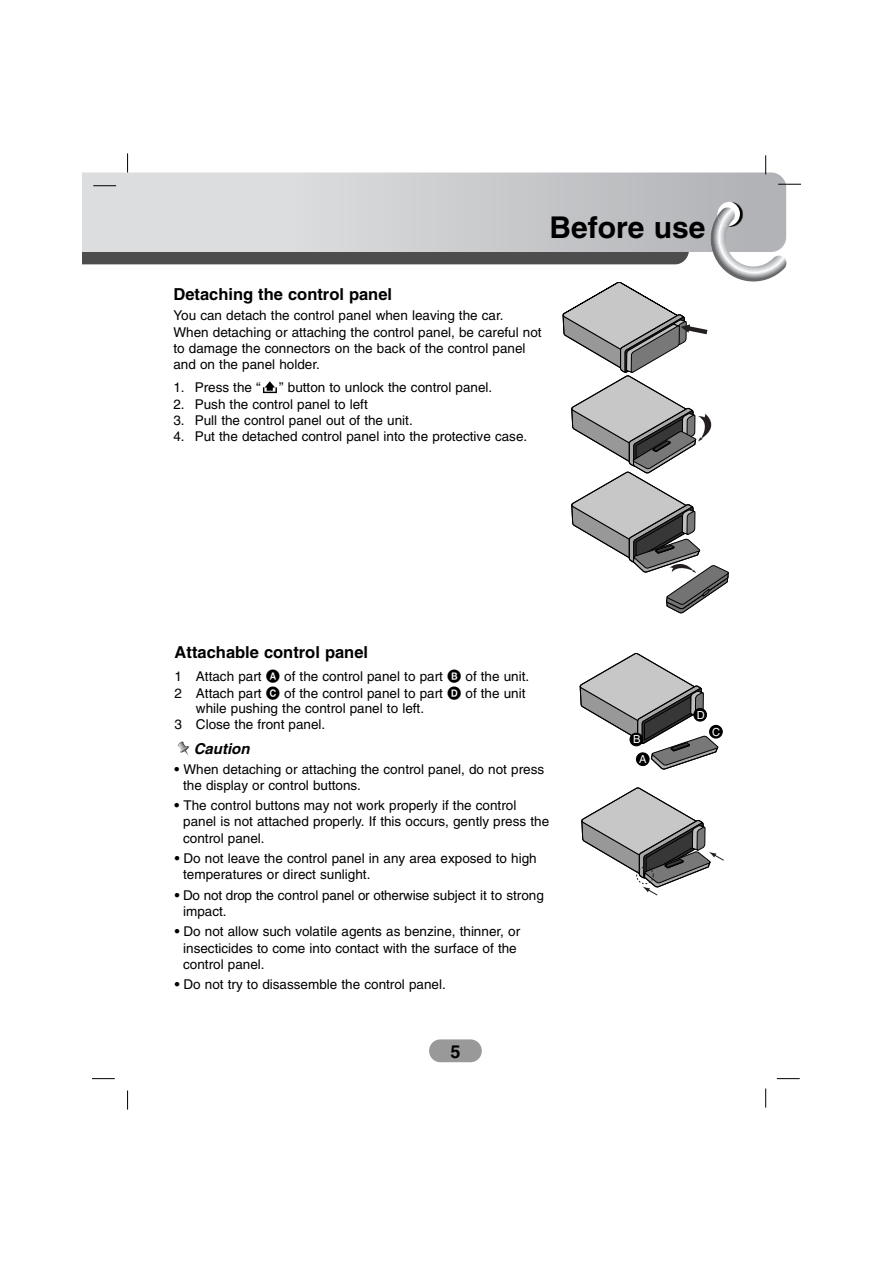
<style>
.page{position:relative;width:893px;height:1263px;background:#fff}
.page>*{position:absolute;margin:0;border:0;box-sizing:border-box;transform-origin:0 0}
.t1{font:700 30px "Helvetica";color:#000}
.t2{font:700 18px "Helvetica";color:#000}
.t3{font:700 16.5px "Helvetica";color:#000}
.t4{font:italic 700 15px "Helvetica";color:#000}
.t5{font:13.5px/16.2px "Helvetica";color:#000}
.t6{font:11.1px "Helvetica";color:#fff}
.s1{font-family:"Sony PS Circled Nega"}
.s2{font-weight:700}
</style>
<div class="page">
<div style="left:429px;top:1039px;width:53px;height:23px;background:#999;border-radius:11px"></div>
<img style="left:178px;top:742px;width:11px;height:14px">
<svg style="left:127px;top:1091px;width:1px;height:19px"></svg>
<svg style="left:92px;top:1078px;width:23px;height:1px"></svg>
<svg style="left:765px;top:1089px;width:1px;height:19px"></svg>
<svg style="left:776px;top:1078px;width:23px;height:1px"></svg>
<svg style="left:82px;top:153px;width:719px;height:461px"></svg>
<svg style="left:579px;top:653px;width:145px;height:243px"></svg>
<div style="left:636px;top:867px;width:17px;height:17px;border:1px dashed #231f20;border-radius:50%"></div>
<h1 class="t1" style="left:549px;top:217px;width:157px">Before use</h1>
<p class="t3" style="left:173px;top:288px;width:220px">Detaching the control panel</p>
<p class="t5" style="left:173px;top:309px;width:369px">You can detach the control panel when leaving the car.<br>When detaching or attaching the control panel, be careful not to damage the connectors on the back of the control panel and on the panel holder.</p>
<p class="t5" style="left:173px;top:381px;width:89px">1. Press the “</p>
<p class="t5" style="left:279px;top:381px;width:215px">” button to unlock the control panel.</p>
<p class="t5" style="left:173px;top:397px;width:196px">2. Push the control panel to left</p>
<p class="t5" style="left:173px;top:413px;width:241px">3. Pull the control panel out of the unit.</p>
<p class="t5" style="left:173px;top:429px;width:355px">4. Put the detached control panel into the protective case.</p>
<p class="t3" style="left:175px;top:647px;width:195px">Attachable control panel</p>
<p class="t5" style="left:175px;top:670px;width:356px">1 Attach part <span class="s1">A</span> of the control panel to part <span class="s1">B</span> of the unit.</p>
<p class="t5" style="left:175px;top:686px;width:352px">2 Attach part <span class="s1">C</span> of the control panel to part <span class="s1">D</span> of the unit</p>
<p class="t5" style="left:196px;top:702px;width:230px">while pushing the control panel to left.</p>
<p class="t5" style="left:175px;top:718px;width:152px">3 Close the front panel.</p>
<p class="t4" style="left:194px;top:743px;width:57px">Caution</p>
<p class="t5" style="left:183px;top:762px;width:362px;text-indent:-9px"><span class="s2">•</span> When detaching or attaching the control panel, do not press the display or control buttons.</p>
<p class="t5" style="left:183px;top:799px;width:367px;text-indent:-9px"><span class="s2">•</span> The control buttons may not work properly if the control panel is not attached properly. If this occurs, gently press the control panel.</p>
<p class="t5" style="left:183px;top:851px;width:355px;text-indent:-9px"><span class="s2">•</span> Do not leave the control panel in any area exposed to high temperatures or direct sunlight.</p>
<p class="t5" style="left:183px;top:888px;width:362px;text-indent:-9px"><span class="s2">•</span> Do not drop the control panel or otherwise subject it to strong impact.</p>
<p class="t5" style="left:183px;top:925px;width:338px;text-indent:-9px"><span class="s2">•</span> Do not allow such volatile agents as benzine, thinner, or insecticides to come into contact with the surface of the control panel.</p>
<p class="t5" style="left:175px;top:978px;width:273px"><span class="s2">•</span> Do not try to disassemble the control panel.</p>
<h2 class="t2" style="left:450px;top:1045px;width:12px">5</h2>
<p class="t6" style="left:633px;top:735px;width:9px">B</p>
<p class="t6" style="left:639px;top:755px;width:9px">A</p>
<p class="t6" style="left:696px;top:711px;width:10px">D</p>
<p class="t6" style="left:712px;top:728px;width:10px">C</p>
</div>
